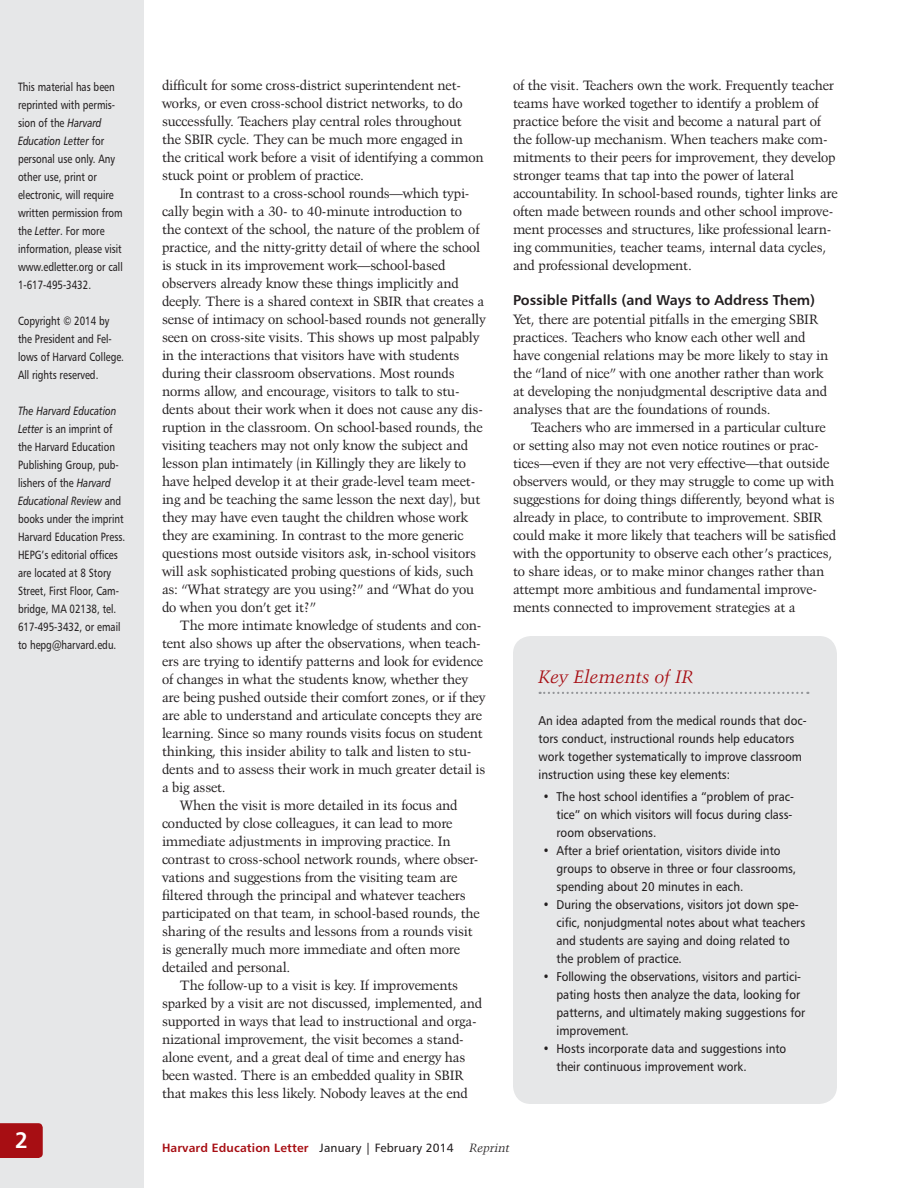
<style>
.page{position:relative;width:918px;height:1188px;background:#fff}
.page>*{position:absolute;margin:0;border:0;box-sizing:border-box;transform-origin:0 0}
.t1{font:22.5px "Humanist 777 BT Bold B";color:#fff}
.t2{font:italic 18px "Kuenstler 480 BT";letter-spacing:.01em;color:#a70e13}
.t3{font:14.25px "Humanist 777 BT Bold B";color:#231f20}
.t4{font:13.5px/18px "Kuenstler 480 BT";letter-spacing:-.01em;color:#231f20}
.t5{font:12.75px/18px "Humanist 777 BT Roman B";color:#231f20;scale:.9 1}
.t6{font:12px/18px "Humanist 777 BT Roman B";color:#231f20;scale:.8 1}
.t7{font:12px "Humanist 777 BT Italic B";color:#231f20;scale:.8 1}
.t8{font:12px "Humanist 777 BT Bold B";letter-spacing:.01em;color:#a70e13}
.t9{font:italic 12px "Kuenstler 480 BT";letter-spacing:.01em;color:#231f20}
.s1{font-family:"Humanist 777 BT Italic B"}
.s2{font-family:"Humanist 777 BT Roman B"}
.s3{font-family:"Humanist 777 BT Roman B";color:#231f20}
</style>
<div class="page">
<div style="left:0;top:0;width:144px;height:1188px;background:#e6e7e8"></div>
<div style="left:0;top:1123px;width:43px;height:35px;background:#a70e13"></div>
<div style="left:513px;top:636px;width:324px;height:468px;background:#e6e7e8;border-radius:18px"></div>
<svg style="left:540px;top:692px;width:268px;height:2px"></svg>
<p class="t6" style="left:18px;top:77px;width:123px;text-align:justify">This material has been reprinted with permis&shy;sion of the <span class="s1">Harvard</span></p>
<p class="t7" style="left:18px;top:133px;width:109px">Education Letter <span class="s2">for</span></p>
<p class="t6" style="left:18px;top:149px;width:132px">personal use only. Any other use, print or electronic, will require written permission from the <span class="s1">Letter</span>. For more information, please visit www.edletter.org or call<br>1-617-495-3432.</p>
<p class="t6" style="left:18px;top:311px;width:134px">Copyright © 2014 by the President and Fel&shy;lows of Harvard College.<br>All rights reserved.</p>
<p class="t7" style="left:18px;top:403px;width:124px">The Harvard Education</p>
<p class="t6" style="left:18px;top:419px;width:126px"><span class="s1">Letter</span> is an imprint of the Harvard Education<br>Publishing Group, pub&shy;lishers of the <span class="s1">Harvard</span></p>
<p class="t7" style="left:18px;top:493px;width:131px">Educational Review <span class="s2">and</span></p>
<p class="t6" style="left:18px;top:509px;width:136px">books under the imprint<br>Harvard Education Press.<br>HEPG’s editorial offices are located at 8 Story<br>Street, First Floor, Cam&shy;bridge, MA 02138, tel.<br>617-495-3432, or email to hepg@harvard.edu.</p>
<h1 class="t1" style="left:15px;top:1126px;width:15px">2</h1>
<p class="t4" style="left:162px;top:76px;width:323px">difficult for some cross-district superintendent net&shy;works, or even cross-school district networks, to do successfully. Teachers play central roles throughout the SBIR cycle. They can be much more engaged in the critical work before a visit of identifying a common stuck point or problem of practice.</p>
<p class="t4" style="left:162px;top:184px;width:325px;text-indent:18px">In contrast to a cross-school rounds—which typi&shy;cally begin with a 30- to 40-minute introduction to<br>the context of the school, the nature of the problem of practice, and the nitty-gritty detail of where the school is stuck in its improvement work—school-based observers already know these things implicitly and deeply. There is a shared context in SBIR that creates a sense of intimacy on school-based rounds not generally seen on cross-site visits. This shows up most palpably in the interactions that visitors have with students during their classroom observations. Most rounds norms allow, and encourage, visitors to talk to stu&shy;dents about their work when it does not cause any dis&shy;ruption in the classroom. On school-based rounds, the visiting teachers may not only know the subject and lesson plan intimately (in Killingly they are likely to have helped develop it at their grade-level team meet&shy;ing and be teaching the same lesson the next day), but they may have even taught the children whose work they are examining. In contrast to the more generic questions most outside visitors ask, in-school visitors will ask sophisticated probing questions of kids, such as: “What strategy are you using?” and “What do you do when you don’t get it?”</p>
<p class="t4" style="left:180px;top:616px;width:303px">The more intimate knowledge of students and con-</p>
<p class="t4" style="left:162px;top:634px;width:320px">tent also shows up after the observations, when teach-</p>
<p class="t4" style="left:162px;top:652px;width:323px">ers are trying to identify patterns and look for evidence</p>
<p class="t4" style="left:162px;top:670px;width:308px">of changes in what the students know, whether they</p>
<p class="t4" style="left:162px;top:688px;width:325px">are being pushed outside their comfort zones, or if they</p>
<p class="t4" style="left:162px;top:706px;width:322px">are able to understand and articulate concepts they are</p>
<p class="t4" style="left:162px;top:724px;width:322px">learning. Since so many rounds visits focus on student</p>
<p class="t4" style="left:162px;top:742px;width:311px">thinking, this insider ability to talk and listen to stu-</p>
<p class="t4" style="left:162px;top:760px;width:325px">dents and to assess their work in much greater detail is</p>
<p class="t4" style="left:162px;top:778px;width:65px">a big asset.</p>
<p class="t4" style="left:180px;top:796px;width:279px">When the visit is more detailed in its focus and</p>
<p class="t4" style="left:162px;top:814px;width:292px">conducted by close colleagues, it can lead to more</p>
<p class="t4" style="left:162px;top:832px;width:290px">immediate adjustments in improving practice. In</p>
<p class="t4" style="left:162px;top:850px;width:318px">contrast to cross-school network rounds, where obser-</p>
<p class="t4" style="left:162px;top:868px;width:297px">vations and suggestions from the visiting team are</p>
<p class="t4" style="left:162px;top:886px;width:305px">filtered through the principal and whatever teachers</p>
<p class="t4" style="left:162px;top:904px;width:319px">participated on that team, in school-based rounds, the</p>
<p class="t4" style="left:162px;top:922px;width:312px">sharing of the results and lessons from a rounds visit</p>
<p class="t4" style="left:162px;top:940px;width:300px">is generally much more immediate and often more</p>
<p class="t4" style="left:162px;top:958px;width:130px">detailed and personal.</p>
<p class="t4" style="left:180px;top:976px;width:280px">The follow-up to a visit is key. If improvements</p>
<p class="t4" style="left:162px;top:994px;width:322px">sparked by a visit are not discussed, implemented, and</p>
<p class="t4" style="left:162px;top:1012px;width:316px">supported in ways that lead to instructional and orga-</p>
<p class="t4" style="left:162px;top:1030px;width:303px">nizational improvement, the visit becomes a stand-</p>
<p class="t4" style="left:162px;top:1048px;width:305px">alone event, and a great deal of time and energy has</p>
<p class="t4" style="left:162px;top:1066px;width:303px">been wasted. There is an embedded quality in SBIR</p>
<p class="t4" style="left:162px;top:1084px;width:307px">that makes this less likely. Nobody leaves at the end</p>
<p class="t4" style="left:513px;top:76px;width:326px">of the visit. Teachers own the work. Frequently teacher teams have worked together to identify a problem of practice before the visit and become a natural part of the follow-up mechanism. When teachers make com&shy;mitments to their peers for improvement, they develop stronger teams that tap into the power of lateral accountability. In school-based rounds, tighter links are often made between rounds and other school improve&shy;ment processes and structures, like professional learn&shy;ing communities, teacher teams, internal data cycles, and professional development.</p>
<p class="t3" style="left:513px;top:291px;width:304px">Possible Pitfalls (and Ways to Address Them)</p>
<p class="t4" style="left:513px;top:310px;width:317px">Yet, there are potential pitfalls in the emerging SBIR practices. Teachers who know each other well and have congenial relations may be more likely to stay in the “land of nice” with one another rather than work at developing the nonjudgmental descriptive data and analyses that are the foundations of rounds.</p>
<p class="t4" style="left:513px;top:418px;width:325px;text-indent:18px">Teachers who are immersed in a particular culture or setting also may not even notice routines or prac&shy;tices—even if they are not very effective—that outside observers would, or they may struggle to come up with suggestions for doing things differently, beyond what is already in place, to contribute to improvement. SBIR could make it more likely that teachers will be satisfied with the opportunity to observe each other’s practices, to share ideas, or to make minor changes rather than attempt more ambitious and fundamental improve&shy;ments connected to improvement strategies at a</p>
<h2 class="t2" style="left:538px;top:665px;width:156px">Key Elements of IR</h2>
<p class="t5" style="left:538px;top:711px;width:300px">An idea adapted from the medical rounds that doc&shy;tors conduct, instructional rounds help educators work together systematically to improve classroom instruction using these key elements:</p>
<p class="t5" style="left:556px;top:788px;width:265px;text-indent:-13px">• The host school identifies a “problem of prac&shy;tice” on which visitors will focus during class&shy;room observations.</p>
<p class="t5" style="left:556px;top:842px;width:268px;text-indent:-13px">• After a brief orientation, visitors divide into groups to observe in three or four classrooms, spending about 20 minutes in each.</p>
<p class="t5" style="left:556px;top:896px;width:278px;text-indent:-13px">• During the observations, visitors jot down spe&shy;cific, nonjudgmental notes about what teachers and students are saying and doing related to the problem of practice.</p>
<p class="t5" style="left:556px;top:968px;width:278px;text-indent:-13px">• Following the observations, visitors and partici&shy;pating hosts then analyze the data, looking for patterns, and ultimately making suggestions for improvement.</p>
<p class="t5" style="left:556px;top:1040px;width:257px;text-indent:-13px">• Hosts incorporate data and suggestions into their continuous improvement work.</p>
<p class="t8" style="left:162px;top:1140px;width:293px">Harvard Education Letter <span class="s3">January | February 2014</span></p>
<p class="t9" style="left:470px;top:1140px;width:42px">Reprint</p>
</div>
